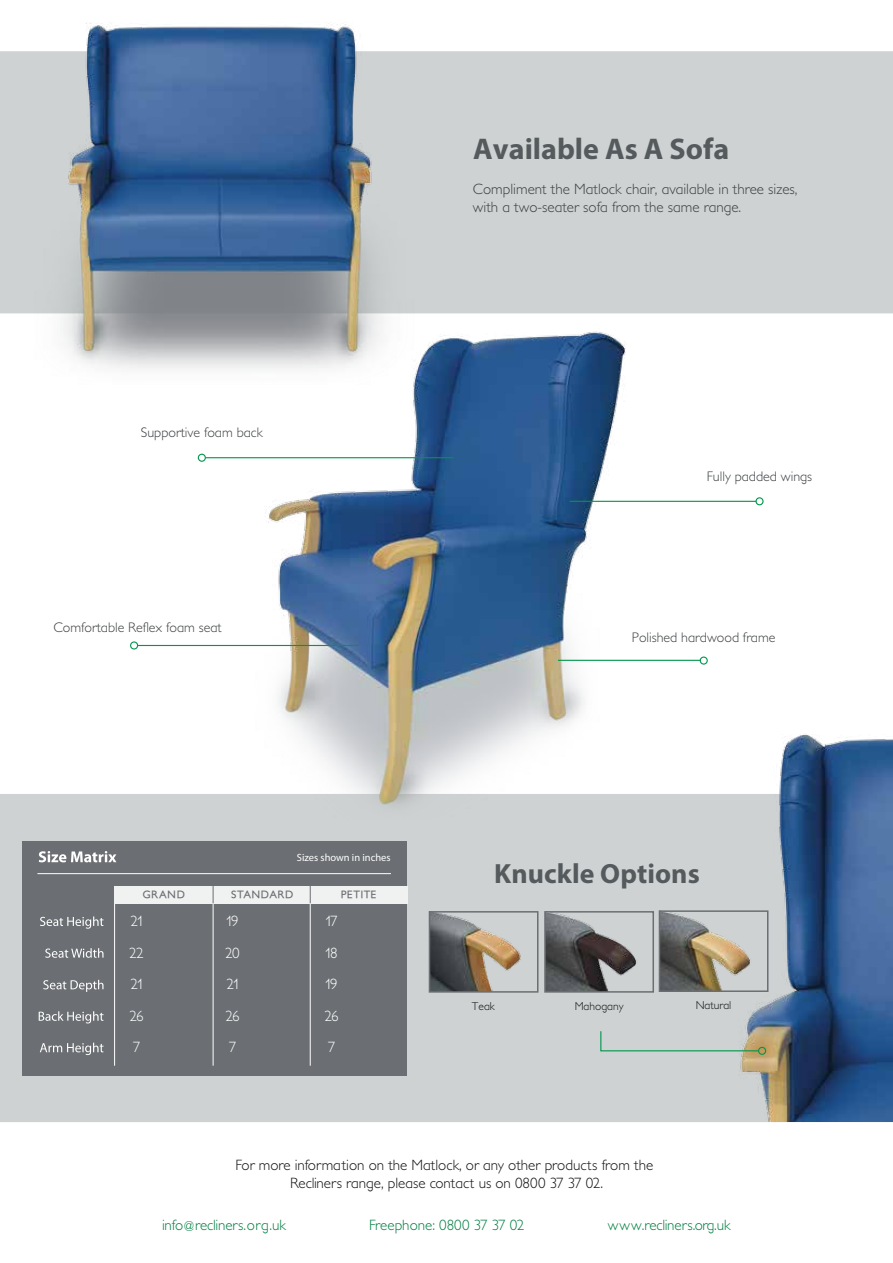
<style>
.page{position:relative;width:893px;height:1263px;background:#fff}
.page>*{position:absolute;margin:0;border:0;box-sizing:border-box;transform-origin:0 0}
.t1{font:700 30px "Myriad Pro";color:#555a5d}
.t2{font:700 27.9px "Myriad Pro";letter-spacing:.005em;color:#555a5d}
.t3{font:300 15px/18px "Petita";color:#121212;text-align:center}
.t4{font:300 15px/18px "Petita";color:#3d4042}
.t5{font:300 15px "Petita";color:#007e42}
.t6{font:300 15px/31.5px "Petita";letter-spacing:-.045em;color:#fff;text-align:justify}
.t7{font:300 13.95px "Petita";color:#3d4042}
.t8{font:300 11.55px "Petita";color:#121212}
.t9{font:700 10.5px "Petita";letter-spacing:.055em;color:#6b6e72}
.t10{font:10.5px "Myriad Pro";color:#fff}
</style>
<div class="page">
<div style="left:0;top:794px;width:721px;height:328px;background:#ced2d2"></div>
<div style="left:22px;top:841px;width:385px;height:234px;background:#6b6e72"></div>
<svg style="left:39px;top:851px;width:77px;height:11px"></svg>
<svg style="left:40px;top:916px;width:64px;height:13px"></svg>
<svg style="left:39px;top:1011px;width:65px;height:12px"></svg>
<svg style="left:45px;top:948px;width:59px;height:10px"></svg>
<svg style="left:43px;top:980px;width:61px;height:12px"></svg>
<hr style="left:37px;top:873px;width:354px;height:1px;background:#fff">
<svg style="left:40px;top:1043px;width:64px;height:12px"></svg>
<hr style="left:213px;top:903px;width:1px;height:163px;background:#fff">
<hr style="left:114px;top:903px;width:1px;height:163px;background:#fff">
<div style="left:114px;top:886px;width:99px;height:17px;background:#f0f2f1"></div>
<div style="left:213px;top:886px;width:97px;height:17px;background:#f0f2f1"></div>
<div style="left:310px;top:886px;width:97px;height:17px;background:#f0f2f1"></div>
<svg style="left:213px;top:886px;width:1px;height:17px"></svg>
<hr style="left:310px;top:903px;width:1px;height:163px;background:#fff">
<svg style="left:310px;top:886px;width:1px;height:17px"></svg>
<img style="left:721px;top:734px;width:172px;height:388px">
<div style="left:460px;top:51px;width:433px;height:262px;background:#ced2d2"></div>
<img style="left:256px;top:331px;width:381px;height:488px">
<div style="left:130px;top:641px;width:8px;height:8px;border:1px solid #00964d;border-radius:50%"></div>
<hr style="left:137px;top:645px;width:222px;height:1px;background:#00964d">
<div style="left:700px;top:656px;width:8px;height:9px;border:1px solid #00964d;border-radius:50%"></div>
<hr style="left:558px;top:660px;width:143px;height:1px;background:#00964d">
<div style="left:198px;top:454px;width:8px;height:8px;border:1px solid #00964d;border-radius:50%"></div>
<hr style="left:206px;top:457px;width:248px;height:1px;background:#00964d">
<div style="left:755px;top:497px;width:9px;height:8px;border:1px solid #00964d;border-radius:50%"></div>
<hr style="left:570px;top:501px;width:186px;height:1px;background:#00964d">
<img style="left:432px;top:912px;width:112px;height:79px">
<div style="left:429px;top:911px;width:109px;height:82px;border:2px solid #6b6e72"></div>
<img style="left:545px;top:906px;width:114px;height:85px">
<div style="left:544px;top:911px;width:110px;height:82px;border:2px solid #6b6e72"></div>
<img style="left:659px;top:906px;width:129px;height:85px">
<div style="left:659px;top:910px;width:109px;height:82px;border:2px solid #6b6e72"></div>
<div style="left:758px;top:1047px;width:8px;height:8px;border:1px solid #00964d;border-radius:50%"></div>
<svg style="left:600px;top:1030px;width:160px;height:22px;background:#c0cac2"></svg>
<img style="left:0;top:22px;width:460px;height:409px">
<h1 class="t1" style="left:473px;top:129px;width:257px">Available As A Sofa</h1>
<p class="t4" style="left:473px;top:180px;width:326px">Compliment the Matlock chair, available in three sizes, with a two-seater sofa from the same range.</p>
<p class="t7" style="left:141px;top:424px;width:123px">Supportive foam back</p>
<p class="t7" style="left:53px;top:619px;width:170px">Comfortable Reflex foam seat</p>
<p class="t7" style="left:707px;top:468px;width:107px">Fully padded wings</p>
<p class="t7" style="left:632px;top:629px;width:145px">Polished hardwood frame</p>
<p class="t10" style="left:297px;top:851px;width:95px">Sizes shown in inches</p>
<p class="t9" style="left:142px;top:888px;width:44px">GRAND</p>
<p class="t9" style="left:231px;top:888px;width:64px">STANDARD</p>
<p class="t6" style="left:129px;top:906px;width:16px">21<br>22<br>21<br>26<br>7</p>
<p class="t6" style="left:225px;top:906px;width:16px">19<br>20<br>21<br>26<br>7</p>
<p class="t9" style="left:341px;top:888px;width:37px">PETITE</p>
<p class="t6" style="left:325px;top:906px;width:16px">17<br>18<br>19<br>26<br>7</p>
<h2 class="t2" style="left:494px;top:856px;width:207px">Knuckle Options</h2>
<p class="t8" style="left:472px;top:1000px;width:24px">Teak</p>
<p class="t8" style="left:575px;top:1000px;width:50px">Mahogany</p>
<p class="t8" style="left:696px;top:999px;width:37px">Natural</p>
<p class="t3" style="left:236px;top:1156px;width:419px">For more information on the Matlock, or any other products from the<br>Recliners range, please contact us on 0800 37 37 02.</p>
<p class="t5" style="left:162px;top:1216px;width:125px">info@recliners.org.uk</p>
<p class="t5" style="left:369px;top:1216px;width:157px">Freephone: 0800 37 37 02</p>
<p class="t5" style="left:608px;top:1216px;width:124px">www.recliners.org.uk</p>
</div>
